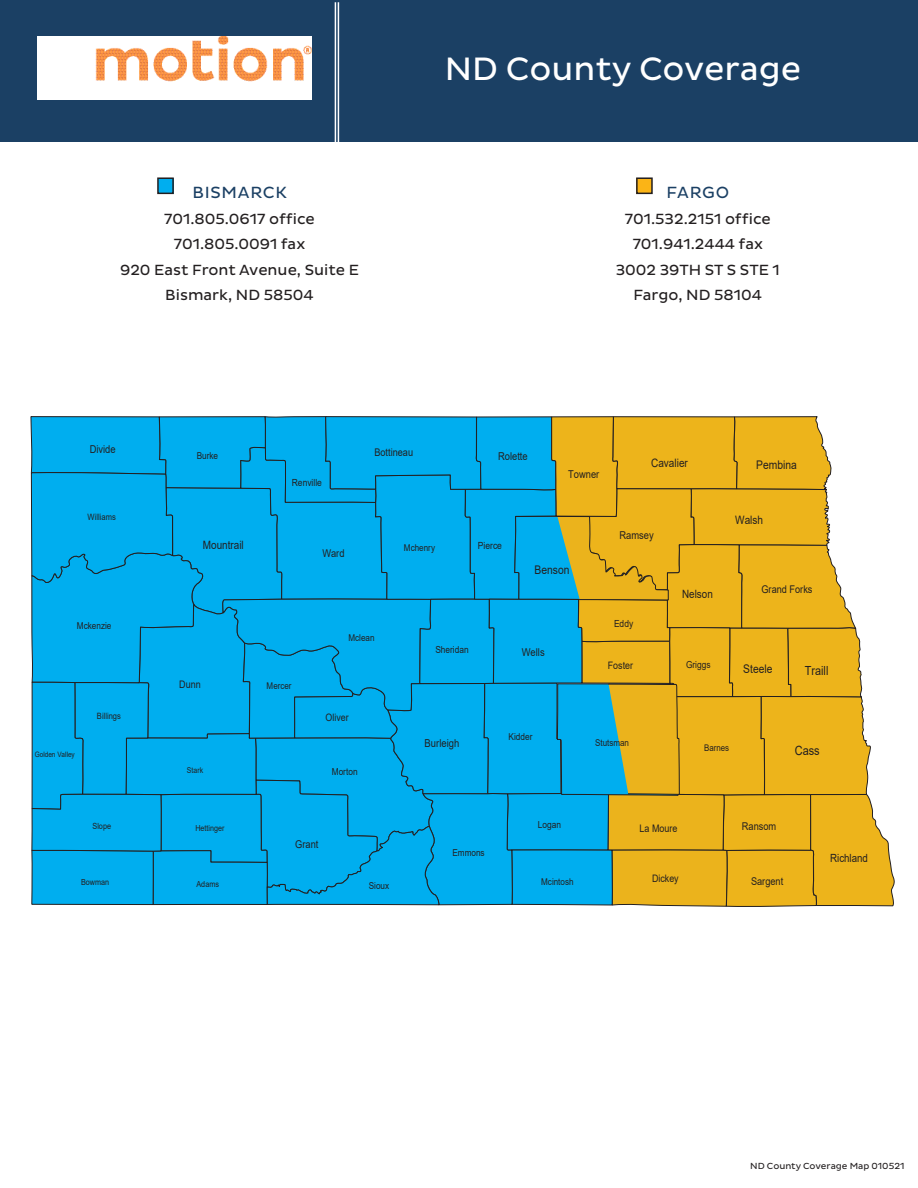
<style>
.page{position:relative;width:918px;height:1188px;background:#fff}
.page>*{position:absolute;margin:0;border:0;box-sizing:border-box;transform-origin:0 0}
.t1{font:33px "Pluto Sans";color:#fff}
.t2{font:16.5px "Pluto Sans";letter-spacing:.045em;color:#1b4064}
.t3{font:15px "Pluto Sans";color:#231f20}
.t4{font:12.75px "Arial";color:#231f20;scale:.87 1}
.t5{font:12.6px "Arial";color:#231f20;scale:.87 1}
.t6{font:11.85px "Arial";color:#231f20;scale:.87 1}
.t7{font:11.55px "Arial";color:#231f20;scale:.87 1}
.t8{font:11.4px "Arial";color:#231f20;scale:.87 1}
.t9{font:11.25px "Arial";color:#231f20;scale:.87 1}
.t10{font:10.95px "Arial";color:#231f20;scale:.87 1}
.t11{font:10.8px "Arial";color:#231f20;scale:.87 1}
.t12{font:10.65px "Arial";color:#231f20;scale:.87 1}
.t13{font:10.5px "Arial";color:#231f20;scale:.87 1}
.t14{font:10.35px "Arial";color:#231f20;scale:.87 1}
.t15{font:10.2px "Arial";color:#231f20;scale:.87 1}
.t16{font:9.9px "Arial";color:#231f20;scale:.87 1}
.t17{font:9.75px "Arial";color:#231f20;scale:.87 1}
.t18{font:9.6px "Arial";color:#231f20;scale:.87 1}
.t19{font:9.45px "Arial";color:#231f20;scale:.87 1}
.t20{font:9.3px "Arial";color:#231f20;scale:.87 1}
.t21{font:9.15px "Arial";color:#231f20;scale:.87 1}
.t22{font:9px "Pluto Sans";color:#231f20}
.t23{font:8.7px "Arial";color:#231f20;scale:.87 1}
.t24{font:8.4px "Arial";color:#231f20;scale:.87 1}
.t25{font:8.25px "Arial";color:#231f20;scale:.87 1}
.t26{font:7.95px "Arial";color:#231f20;scale:.87 1}
.t27{font:7.5px "Arial";color:#231f20;scale:.87 1}
</style>
<div class="page">
<div style="left:0;top:0;width:918px;height:141px;background:#1b4064"></div>
<hr style="left:338px;top:2px;width:1px;height:160px;background:#fff">
<hr style="left:335px;top:2px;width:1px;height:160px;background:#fff">
<img style="left:37px;top:36px;width:275px;height:64px">
<div style="left:637px;top:178px;width:15px;height:15px;background:#fbb416"></div>
<div style="left:636px;top:177px;width:17px;height:17px;border:2px solid #231f20"></div>
<div style="left:158px;top:178px;width:15px;height:15px;background:#00aeef"></div>
<div style="left:157px;top:177px;width:17px;height:17px;border:2px solid #231f20"></div>
<svg style="left:30px;top:416px;width:865px;height:491px;background:#54afaa"></svg>
<p class="t2" style="left:192px;top:183px;width:96px">BISMARCK</p>
<p class="t3" style="left:164px;top:210px;width:152px">701.805.0617 office</p>
<p class="t3" style="left:174px;top:236px;width:133px">701.805.0091 fax</p>
<p class="t3" style="left:120px;top:261px;width:241px">920 East Front Avenue, Suite E</p>
<p class="t3" style="left:165px;top:287px;width:150px">Bismark, ND 58504</p>
<p class="t1" style="left:445px;top:50px;width:358px">ND County Coverage</p>
<p class="t2" style="left:667px;top:183px;width:64px">FARGO</p>
<p class="t3" style="left:625px;top:210px;width:148px">701.532.2151 office</p>
<p class="t3" style="left:633px;top:236px;width:132px">701.941.2444 fax</p>
<p class="t3" style="left:616px;top:261px;width:166px">3002 39TH ST S STE 1</p>
<p class="t3" style="left:634px;top:287px;width:130px">Fargo, ND 58104</p>
<p class="t11" style="left:90px;top:442px;width:31px">Divide</p>
<p class="t18" style="left:197px;top:449px;width:26px">Burke</p>
<p class="t13" style="left:374px;top:445px;width:46px">Bottineau</p>
<p class="t11" style="left:498px;top:449px;width:36px">Rolette</p>
<p class="t7" style="left:651px;top:455px;width:44px">Cavalier</p>
<p class="t6" style="left:756px;top:456px;width:48px">Pembina</p>
<p class="t17" style="left:292px;top:476px;width:36px">Renville</p>
<p class="t11" style="left:568px;top:467px;width:37px">Towner</p>
<p class="t23" style="left:88px;top:511px;width:34px">Williams</p>
<p class="t7" style="left:735px;top:512px;width:34px">Walsh</p>
<p class="t7" style="left:203px;top:537px;width:49px">Mountrail</p>
<p class="t11" style="left:322px;top:546px;width:27px">Ward</p>
<p class="t20" style="left:404px;top:542px;width:37px">Mchenry</p>
<p class="t16" style="left:478px;top:539px;width:29px">Pierce</p>
<p class="t11" style="left:619px;top:527px;width:41px">Ramsey</p>
<p class="t6" style="left:535px;top:562px;width:42px">Benson</p>
<p class="t8" style="left:682px;top:586px;width:37px">Nelson</p>
<p class="t12" style="left:762px;top:582px;width:60px">Grand Forks</p>
<p class="t19" style="left:77px;top:619px;width:41px">Mckenzie</p>
<p class="t17" style="left:614px;top:616px;width:24px">Eddy</p>
<p class="t19" style="left:348px;top:631px;width:32px">Mclean</p>
<p class="t18" style="left:435px;top:643px;width:40px">Sheridan</p>
<p class="t11" style="left:522px;top:645px;width:28px">Wells</p>
<p class="t14" style="left:608px;top:658px;width:30px">Foster</p>
<p class="t18" style="left:686px;top:658px;width:30px">Griggs</p>
<p class="t6" style="left:743px;top:661px;width:35px">Steele</p>
<p class="t5" style="left:805px;top:662px;width:29px">Traill</p>
<p class="t14" style="left:179px;top:677px;width:26px">Dunn</p>
<p class="t20" style="left:267px;top:679px;width:30px">Mercer</p>
<p class="t23" style="left:97px;top:710px;width:29px">Billings</p>
<p class="t15" style="left:326px;top:711px;width:28px">Oliver</p>
<p class="t27" style="left:35px;top:749px;width:48px">Golden Valley</p>
<p class="t10" style="left:425px;top:736px;width:41px">Burleigh</p>
<p class="t18" style="left:509px;top:730px;width:29px">Kidder</p>
<p class="t20" style="left:595px;top:736px;width:41px">Stutsman</p>
<p class="t21" style="left:704px;top:741px;width:30px">Barnes</p>
<p class="t4" style="left:795px;top:742px;width:30px">Cass</p>
<p class="t26" style="left:187px;top:765px;width:20px">Stark</p>
<p class="t18" style="left:332px;top:765px;width:31px">Morton</p>
<p class="t24" style="left:92px;top:820px;width:23px">Slope</p>
<p class="t25" style="left:195px;top:822px;width:35px">Hettinger</p>
<p class="t18" style="left:538px;top:818px;width:28px">Logan</p>
<p class="t14" style="left:640px;top:821px;width:45px">La Moure</p>
<p class="t12" style="left:742px;top:819px;width:41px">Ransom</p>
<p class="t12" style="left:295px;top:837px;width:28px">Grant</p>
<p class="t19" style="left:452px;top:846px;width:39px">Emmons</p>
<p class="t9" style="left:830px;top:850px;width:45px">Richland</p>
<p class="t24" style="left:81px;top:877px;width:34px">Bowman</p>
<p class="t24" style="left:197px;top:878px;width:27px">Adams</p>
<p class="t19" style="left:369px;top:879px;width:25px">Sioux</p>
<p class="t20" style="left:541px;top:875px;width:39px">Mcintosh</p>
<p class="t14" style="left:652px;top:871px;width:32px">Dickey</p>
<p class="t12" style="left:751px;top:874px;width:39px">Sargent</p>
<p class="t22" style="left:750px;top:1161px;width:156px">ND County Coverage Map 010521</p>
</div>
